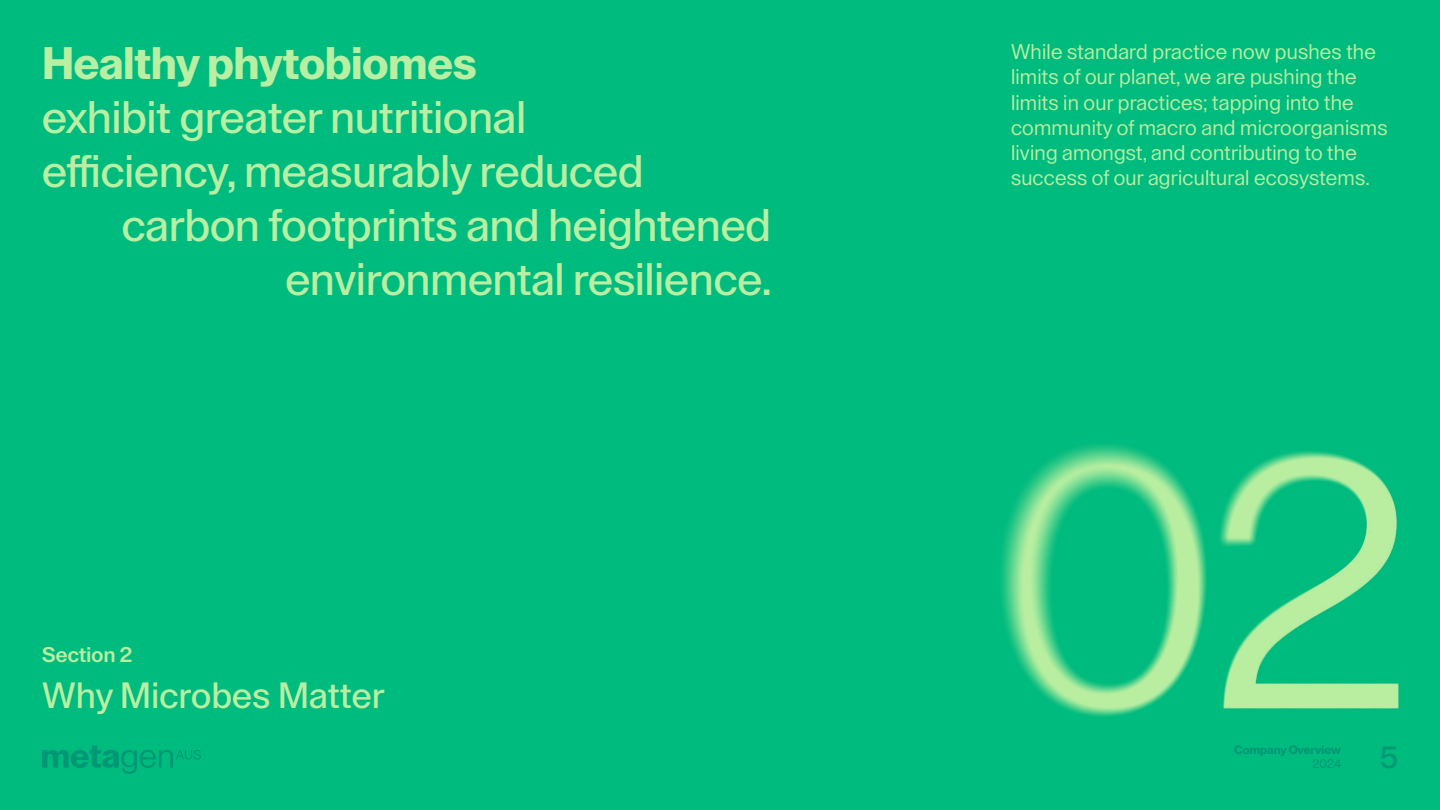
<style>
.page{position:relative;width:1440px;height:810px;background:#00bb7e}
.page>*{position:absolute;margin:0;border:0;box-sizing:border-box;transform-origin:0 0}
.t1{font:500 45px "Lay Grotesk";color:#b9efa3}
.t2{font:700 45px "Lay Grotesk";color:#b9efa3}
.t3{font:500 36px "Lay Grotesk";letter-spacing:.01em;color:#b9efa3}
.t4{font:500 30px "Lay Grotesk";color:#009775}
.t5{font:21px/25.2px "Lay Grotesk";letter-spacing:.01em;color:#b9efa3}
.t6{font:600 21px "Lay Grotesk";letter-spacing:.01em;color:#b9efa3}
.t7{font:700 12px "Lay Grotesk";color:#009775}
.t8{font:12px "Lay Grotesk";color:#009775}
</style>
<div class="page">
<svg style="left:42px;top:746px;width:159px;height:28px"></svg>
<img style="left:1001px;top:444px;width:398px;height:272px">
<h1 class="t2" style="left:42px;top:36px;width:436px">Healthy phytobiomes</h1>
<h1 class="t1" style="left:42px;top:90px;width:486px">exhibit greater nutritional</h1>
<h1 class="t1" style="left:42px;top:144px;width:603px">efficiency, measurably reduced</h1>
<h1 class="t1" style="left:122px;top:198px;width:651px">carbon footprints and heightened</h1>
<h1 class="t1" style="left:285px;top:252px;width:488px">environmental resilience.</h1>
<p class="t6" style="left:42px;top:642px;width:92px">Section 2</p>
<h2 class="t3" style="left:42px;top:674px;width:344px">Why Microbes Matter</h2>
<p class="t5" style="left:1011px;top:39px;width:378px">While standard practice now pushes the limits of our planet, we are pushing the limits in our practices; tapping into the community of macro and microorganisms living amongst, and contributing to the success of our agricultural ecosystems.</p>
<p class="t7" style="left:1234px;top:742px;width:108px">Company Overview</p>
<p class="t8" style="left:1313px;top:757px;width:30px">2024</p>
<h3 class="t4" style="left:1380px;top:740px;width:19px">5</h3>
</div>
